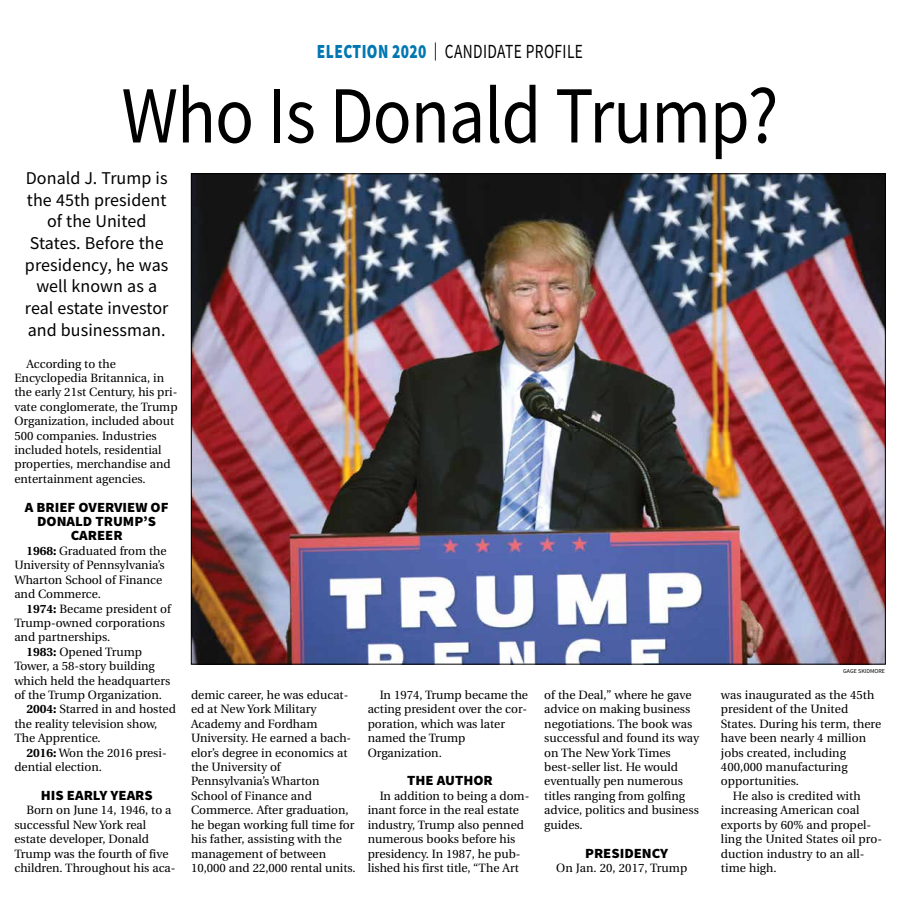
<style>
.page{position:relative;width:900px;height:908px;background:#fff}
.page>*{position:absolute;margin:0;border:0;box-sizing:border-box;transform-origin:0 0}
.t1{font:81px "Source Sans Pro";letter-spacing:-.015em;color:#000;scale:.89 1}
.t2{font:20px "Source Sans Pro";letter-spacing:.025em;color:#000;scale:.77 1}
.t3{font:18px/21.6px "Source Sans Pro";letter-spacing:.005em;color:#000;text-align:center}
.t4{font:900 14px/14.4px "Source Sans Pro";color:#000;text-align:center;scale:1.05 1}
.t5{font:12px/14.4px "Utopia";color:#000}
.t6{font:6px "Source Sans Pro";color:#000}
.s1{font-weight:900;color:#0077b1}
.s2{font-size:18px}
.s3{font-weight:700}
</style>
<div class="page">
<img style="left:193px;top:175px;width:691px;height:487px">
<h2 class="t2" style="left:317px;top:39px;width:347px"><span class="s1">ELECTION 2020</span> <span class="s2">|</span> CANDIDATE PROFILE</h2>
<h1 class="t1" style="left:122px;top:64px;width:740px">Who Is Donald Trump?</h1>
<h3 class="t3" style="left:25px;top:167px;width:145px">Donald J. Trump is the 45th president of the United<br>States. Before the presidency, he was well known as a real estate investor and businessman.</h3>
<p class="t5" style="left:14px;top:356px;width:165px;text-indent:12px">According to the<br>Encyclopedia Britannica, in the early 21st Century, his pri&shy;vate conglomerate, the Trump<br>Organization, included about<br>500 companies. Industries included hotels, residential properties, merchandise and entertainment agencies.</p>
<p class="t4" style="left:25px;top:499px;width:139px">A BRIEF OVERVIEW OF<br>DONALD TRUMP’S<br>CAREER</p>
<p class="t5" style="left:14px;top:543px;width:154px;text-indent:12px"><span class="s3">1968:</span> Graduated from the<br>University of Pennsylvania’s<br>Wharton School of Finance and Commerce.</p>
<p class="t5" style="left:26px;top:601px;width:146px"><span class="s3">1974:</span> Became president of</p>
<p class="t5" style="left:14px;top:615px;width:152px">Trump-owned corporations</p>
<p class="t5" style="left:14px;top:630px;width:97px">and partnerships.</p>
<p class="t5" style="left:26px;top:644px;width:117px"><span class="s3">1983:</span> Opened Trump</p>
<p class="t5" style="left:14px;top:659px;width:142px">Tower, a 58-story building</p>
<p class="t5" style="left:14px;top:673px;width:157px">which held the headquarters</p>
<p class="t5" style="left:14px;top:687px;width:149px">of the Trump Organization.</p>
<p class="t5" style="left:26px;top:702px;width:151px"><span class="s3">2004:</span> Starred in and hosted</p>
<p class="t5" style="left:14px;top:716px;width:145px">the reality television show,</p>
<p class="t5" style="left:14px;top:731px;width:88px">The Apprentice.</p>
<p class="t5" style="left:26px;top:745px;width:142px"><span class="s3">2016:</span> Won the 2016 presi-</p>
<p class="t5" style="left:14px;top:759px;width:89px">dential election.</p>
<p class="t4" style="left:41px;top:787px;width:108px">HIS EARLY YEARS</p>
<p class="t5" style="left:14px;top:803px;width:163px;text-indent:12px">Born on June 14, 1946, to a successful New York real estate developer, Donald<br>Trump was the fourth of five children. Throughout his aca-</p>
<p class="t5" style="left:191px;top:687px;width:166px">demic career, he was educat&shy;ed at New York Military<br>Academy and Fordham<br>University. He earned a bach&shy;elor’s degree in economics at the University of<br>Pennsylvania’s Wharton<br>School of Finance and<br>Commerce. After graduation, he began working full time for his father, assisting with the management of between<br>10,000 and 22,000 rental units.</p>
<p class="t5" style="left:368px;top:687px;width:162px;text-indent:12px">In 1974, Trump became the acting president over the cor&shy;poration, which was later named the Trump<br>Organization.</p>
<p class="t4" style="left:407px;top:773px;width:83px">THE AUTHOR</p>
<p class="t5" style="left:368px;top:788px;width:163px;text-indent:12px">In addition to being a dom&shy;inant force in the real estate industry, Trump also penned numerous books before his presidency. In 1987, he pub&shy;lished his first title, “The Art</p>
<p class="t5" style="left:544px;top:687px;width:156px">of the Deal,” where he gave advice on making business negotiations. The book was successful and found its way on The New York Times best-seller list. He would eventually pen numerous titles ranging from golfing advice, politics and business guides.</p>
<p class="t4" style="left:585px;top:845px;width:81px">PRESIDENCY</p>
<p class="t5" style="left:556px;top:860px;width:133px">On Jan. 20, 2017, Trump</p>
<p class="t6" style="left:843px;top:667px;width:43px">GAGE SKIDMORE</p>
<p class="t5" style="left:721px;top:687px;width:155px">was inaugurated as the 45th</p>
<p class="t5" style="left:721px;top:702px;width:129px">president of the United</p>
<p class="t5" style="left:721px;top:716px;width:162px">States. During his term, there</p>
<p class="t5" style="left:721px;top:731px;width:147px">have been nearly 4 million</p>
<p class="t5" style="left:721px;top:745px;width:126px">jobs created, including</p>
<p class="t5" style="left:721px;top:759px;width:128px">400,000 manufacturing</p>
<p class="t5" style="left:721px;top:774px;width:80px">opportunities.</p>
<p class="t5" style="left:733px;top:788px;width:129px">He also is credited with</p>
<p class="t5" style="left:721px;top:803px;width:140px">increasing American coal</p>
<p class="t5" style="left:721px;top:817px;width:152px">exports by 60% and propel-</p>
<p class="t5" style="left:721px;top:831px;width:163px">ling the United States oil pro-</p>
<p class="t5" style="left:721px;top:846px;width:145px">duction industry to an all-</p>
<p class="t5" style="left:721px;top:860px;width:57px">time high.</p>
</div>
